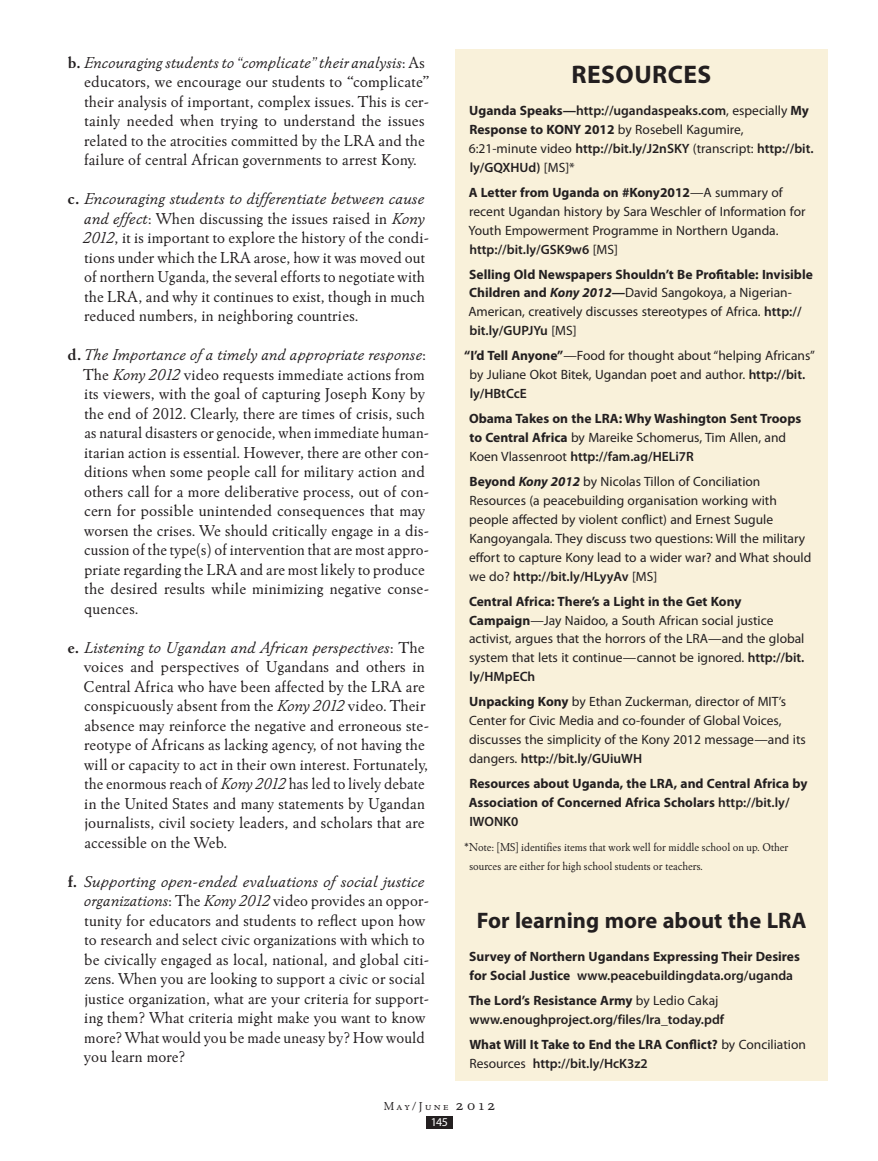
<style>
.page{position:relative;width:878px;height:1161px;background:#fff}
.page>*{position:absolute;margin:0;border:0;box-sizing:border-box;transform-origin:0 0}
.t1{font:700 25.5px "Myriad Pro";letter-spacing:.02em;color:#231f20}
.t2{font:700 22.5px "Myriad Pro";color:#231f20}
.t3{font:16.5px/19.5px "Winchester New ITC";letter-spacing:.01em;color:#231f20}
.t4{font:13.5px/18.9px "Myriad Pro";color:#231f20}
.t5{font:700 13.5px/18.9px "Myriad Pro";color:#231f20}
.t6{font:600 13.5px/18.9px "Myriad Pro";color:#231f20}
.t7{font:12px/18.9px "Winchester New ITC";color:#231f20}
.t8{font:12px "Winchester New ITC Book SC";letter-spacing:.2em;color:#231f20}
.t9{font:12px "Myriad Pro";color:#fff}
.s1{font-weight:700}
.s2{font-style:italic}
.s3{font-weight:400}
.s4{font-weight:600}
.s5{font-weight:700;font-style:italic}
.s6{font-size:16.5px}
</style>
<div class="page">
<div style="left:426px;top:1117px;width:26px;height:12px;background:#231f20"></div>
<div style="left:455px;top:50px;width:372px;height:1031px;background:#f9f1da"></div>
<p class="t3" style="left:84px;top:52px;width:347px;text-indent:-16px"><span class="s1">b.</span> <span class="s2">Encouraging students to “complicate” their analysis</span>: As educators, we encourage our students to “complicate” their analysis of important, complex issues. This is cer&shy;tainly needed when trying to understand the issues related to the atrocities committed by the LRA and the failure of central African governments to arrest Kony.</p>
<p class="t3" style="left:83px;top:189px;width:348px;text-indent:-15px"><span class="s1">c.</span> <span class="s2">Encouraging students to differentiate between cause and effect</span>: When discussing the issues raised in <span class="s2">Kony 2012</span>, it is important to explore the history of the condi&shy;tions under which the LRA arose, how it was moved out of northern Uganda, the several efforts to negotiate with the LRA, and why it continues to exist, though in much reduced numbers, in neighboring countries.</p>
<p class="t3" style="left:83px;top:345px;width:347px;text-indent:-16px"><span class="s1">d.</span><span class="s2">The Importance of a timely and appropriate response</span>:<br>The <span class="s2">Kony 2012</span> video requests immediate actions from its viewers, with the goal of capturing Joseph Kony by the end of 2012. Clearly, there are times of crisis, such as natural disasters or genocide, when immediate human&shy;itarian action is essential. However, there are other con&shy;ditions when some people call for military action and others call for a more deliberative process, out of con&shy;cern for possible unintended consequences that may worsen the crises. We should critically engage in a dis&shy;cussion of the type(s) of intervention that are most appro&shy;priate regarding the LRA and are most likely to produce the desired results while minimizing negative conse&shy;quences.</p>
<p class="t3" style="left:84px;top:637px;width:347px;text-indent:-16px"><span class="s1">e.</span> <span class="s2">Listening to Ugandan and African perspectives</span>: The voices and perspectives of Ugandans and others in Central Africa who have been affected by the LRA are conspicuously absent from the <span class="s2">Kony 2012</span> video. Their absence may reinforce the negative and erroneous ste&shy;reotype of Africans as lacking agency, of not having the will or capacity to act in their own interest. Fortunately, the enormous reach of <span class="s2">Kony 2012</span> has led to lively debate in the United States and many statements by Ugandan journalists, civil society leaders, and scholars that are accessible on the Web.</p>
<p class="t3" style="left:84px;top:871px;width:347px;text-indent:-16px"><span class="s1">f.</span> <span class="s2">Supporting open-ended evaluations of social justice organizations</span>: The <span class="s2">Kony 2012</span> video provides an oppor&shy;tunity for educators and students to reflect upon how to research and select civic organizations with which to be civically engaged as local, national, and global citi&shy;zens. When you are looking to support a civic or social justice organization, what are your criteria for support&shy;ing them? What criteria might make you want to know more? What would you be made uneasy by? How would you learn more?</p>
<h1 class="t1" style="left:571px;top:60px;width:141px">Resources</h1>
<p class="t6" style="left:469px;top:101px;width:346px"><span class="s1">Uganda Speaks—</span>http://ugandaspeaks.com<span class="s3">, especially</span> <span class="s1">My Response to KONY 2012</span> <span class="s3">by Rosebell Kagumire, 6:21-minute video</span> http://bit.ly/J2nSKY <span class="s3">(transcript:</span> http://bit. ly/GQXHUd) <span class="s3">[MS]*</span></p>
<p class="t4" style="left:468px;top:183px;width:338px"><span class="s1">A Letter from Uganda on #Kony2012</span>—A summary of recent Ugandan history by Sara Weschler of Information for Youth Empowerment Programme in Northern Uganda. <span class="s4">http://bit.ly/GSK9w6</span> [MS]</p>
<p class="t4" style="left:468px;top:265px;width:346px"><span class="s1">Selling Old Newspapers Shouldn’t Be Profitable: Invisible Children and</span> <span class="s5">Kony 2012</span><span class="s1">—</span>David Sangokoya, a Nigerian-American, creatively discusses stereotypes of Africa. <span class="s4">http:// bit.ly/GUPJYu</span> [MS]</p>
<p class="t4" style="left:469px;top:347px;width:347px;text-indent:-5px"><span class="s1">“I’d Tell Anyone”</span>—Food for thought about “helping Africans” by Juliane Okot Bitek, Ugandan poet and author. <span class="s4">http://bit. ly/HBtCcE</span></p>
<p class="t5" style="left:469px;top:409px;width:334px">Obama Takes on the LRA: Why Washington Sent Troops to Central Africa <span class="s3">by Mareike Schomerus, Tim Allen, and<br>Koen Vlassenroot</span> <span class="s4">http://fam.ag/HELi7R</span></p>
<p class="t4" style="left:469px;top:472px;width:344px"><span class="s1">Beyond</span> <span class="s5">Kony 2012</span> by Nicolas Tillon of Conciliation Resources (a peacebuilding organisation working with people affected by violent conflict) and Ernest Sugule Kangoyangala. They discuss two questions: Will the military effort to capture Kony lead to a wider war? and What should we do? <span class="s4">http://bit.ly/HLyyAv</span> [MS]</p>
<p class="t4" style="left:469px;top:592px;width:337px"><span class="s1">Central Africa: There’s a Light in the Get Kony Campaign</span>—Jay Naidoo, a South African social justice activist, argues that the horrors of the LRA—and the global system that lets it continue—cannot be ignored. <span class="s4">http://bit. ly/HMpECh</span></p>
<p class="t4" style="left:469px;top:693px;width:338px"><span class="s1">Unpacking Kony</span> by Ethan Zuckerman, director of MIT’s Center for Civic Media and co-founder of Global Voices, discusses the simplicity of the Kony 2012 message—and its dangers. <span class="s4">http://bit.ly/GUiuWH</span></p>
<p class="t5" style="left:468px;top:774px;width:340px">Resources about Uganda, the LRA, and Central Africa by<br>Association of Concerned Africa Scholars <span class="s4">http://bit.ly/<br>IWONK0</span></p>
<p class="t7" style="left:469px;top:837px;width:320px;text-indent:-5px">*Note: [MS] identifies items that work well for middle school on up. Other sources are either for high school students or teachers.</p>
<h2 class="t2" style="left:476px;top:908px;width:331px">For learning more about the LRA</h2>
<p class="t5" style="left:469px;top:947px;width:332px">Survey of Northern Ugandans Expressing Their Desires for Social Justice <span class="s4">www.peacebuildingdata.org/uganda</span></p>
<p class="t6" style="left:468px;top:990px;width:257px"><span class="s1">The Lord’s Resistance Army</span> <span class="s3">by Ledio Cakaj </span>www.enoughproject.org/files/lra_today.pdf</p>
<p class="t5" style="left:469px;top:1035px;width:338px">What Will It Take to End the LRA Conflict? <span class="s3">by Conciliation<br>Resources</span> <span class="s4">http://bit.ly/HcK3z2</span></p>
<p class="t8" style="left:384px;top:1099px;width:113px">May/June <span class="s6">2012</span></p>
<p class="t9" style="left:431px;top:1116px;width:19px">145</p>
</div>
